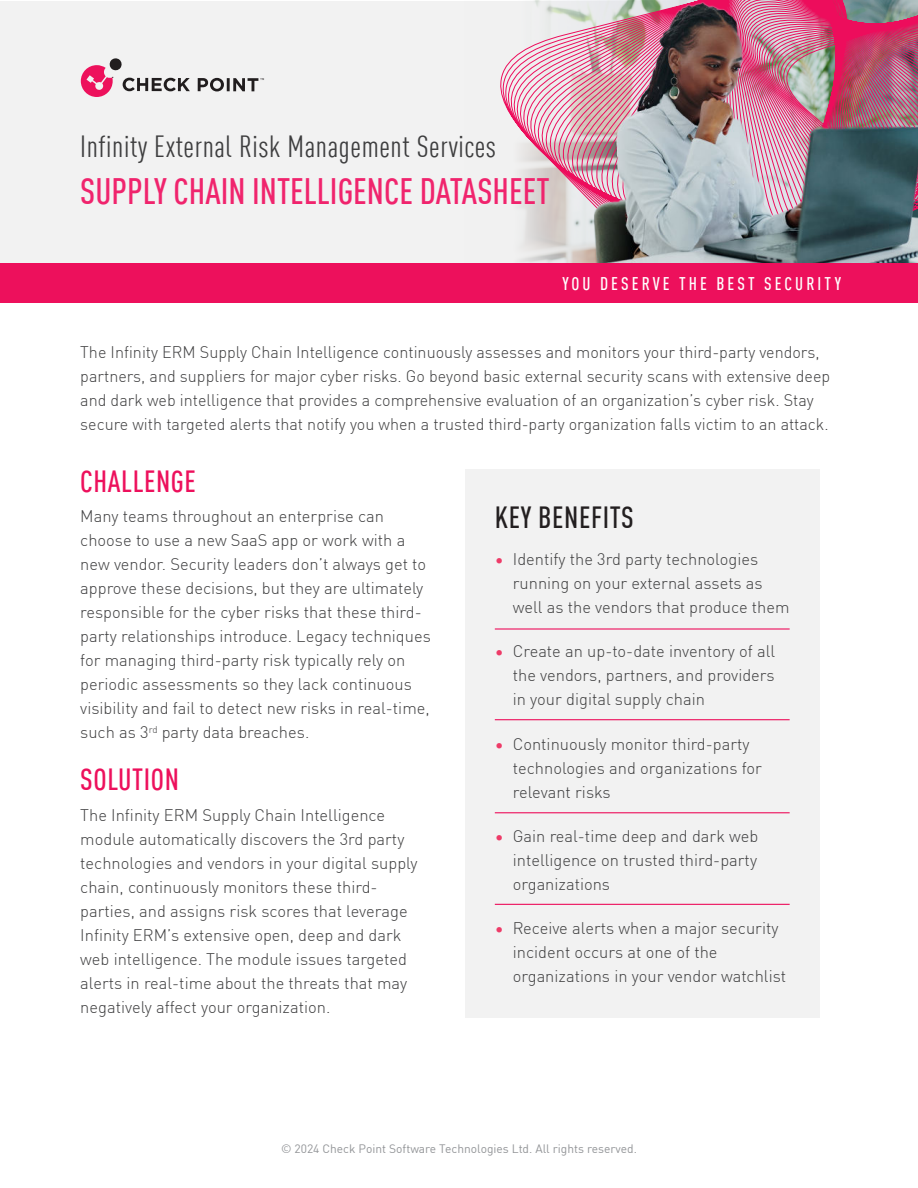
<style>
.page{position:relative;width:918px;height:1188px;background:#fff}
.page>*{position:absolute;margin:0;border:0;box-sizing:border-box;transform-origin:0 0}
.t1{font:500 condensed 36px "DIN Pro";color:#f0246d}
.t2{font:condensed 30px "DIN Pro";letter-spacing:.02em;color:#3e3e3f}
.t3{font:500 condensed 30px "DIN Pro";letter-spacing:.02em;color:#ed105c}
.t4{font:500 condensed 30px "DIN Pro";letter-spacing:.02em;color:#231f20}
.t5{font:500 condensed 18px "DIN Pro";letter-spacing:.17em;color:#fff}
.t6{font:300 16.5px/24px "DIN Pro";color:#3e3e3f}
.t7{font:12px "DIN Pro";color:#939598}
.s1{color:#ee3b68}
</style>
<div class="page">
<div style="left:0;top:1px;width:918px;height:301px;background:#f2f2f2"></div>
<img style="left:481px;top:0;width:437px;height:264px">
<div style="left:0;top:264px;width:918px;height:39px;background:#ed105c"></div>
<svg style="left:81px;top:58px;width:109px;height:39px"></svg>
<svg style="left:198px;top:78px;width:66px;height:13px"></svg>
<div style="left:465px;top:469px;width:355px;height:548px;background:#f2f2f2"></div>
<hr style="left:495px;top:628px;width:295px;height:2px;background:#ed105c">
<hr style="left:495px;top:904px;width:295px;height:1px;background:#ed105c">
<hr style="left:495px;top:719px;width:295px;height:1px;background:#ed105c">
<hr style="left:495px;top:812px;width:295px;height:1px;background:#ed105c">
<h2 class="t2" style="left:80px;top:135px;width:417px">Infinity External Risk Management Services</h2>
<h1 class="t1" style="left:80px;top:178px;width:471px">SUPPLY CHAIN INTELLIGENCE DATASHEET</h1>
<p class="t5" style="left:562px;top:277px;width:280px">YOU DESERVE THE BEST SECURITY</p>
<p class="t6" style="left:80px;top:339px;width:752px">The Infinity ERM Supply Chain Intelligence continuously assesses and monitors your third-party vendors, partners, and suppliers for major cyber risks. Go beyond basic external security scans with extensive deep and dark web intelligence that provides a comprehensive evaluation of an organization’s cyber risk. Stay secure with targeted alerts that notify you when a trusted third-party organization falls victim to an attack.</p>
<h2 class="t3" style="left:80px;top:470px;width:117px">CHALLENGE</h2>
<p class="t6" style="left:80px;top:503px;width:352px">Many teams throughout an enterprise can choose to use a new SaaS app or work with a new vendor. Security leaders don’t always get to approve these decisions, but they are ultimately responsible for the cyber risks that these third&shy;party relationships introduce. Legacy techniques for managing third-party risk typically rely on periodic assessments so they lack continuous visibility and fail to detect new risks in real-time, such as 3<sup>rd</sup> party data breaches.</p>
<h2 class="t3" style="left:80px;top:769px;width:100px">SOLUTION</h2>
<p class="t6" style="left:80px;top:802px;width:339px">The Infinity ERM Supply Chain Intelligence module automatically discovers the 3rd party technologies and vendors in your digital supply chain, continuously monitors these third&shy;parties, and assigns risk scores that leverage Infinity ERM’s extensive open, deep and dark web intelligence. The module issues targeted alerts in real-time about the threats that may negatively affect your organization.</p>
<h2 class="t4" style="left:495px;top:506px;width:141px">KEY BENEFITS</h2>
<p class="t6" style="left:513px;top:546px;width:278px;text-indent:-18px"><span class="s1">•</span> Identify the 3rd party technologies running on your external assets as well as the vendors that produce them</p>
<p class="t6" style="left:513px;top:638px;width:264px;text-align:justify;text-indent:-18px"><span class="s1">•</span> Create an up-to-date inventory of all the vendors, partners, and providers in your digital supply chain</p>
<p class="t6" style="left:513px;top:731px;width:251px;text-indent:-18px"><span class="s1">•</span> Continuously monitor third-party technologies and organizations for relevant risks</p>
<p class="t6" style="left:513px;top:823px;width:247px;text-align:justify;text-indent:-18px"><span class="s1">•</span> Gain real-time deep and dark web intelligence on trusted third-party organizations</p>
<p class="t6" style="left:513px;top:915px;width:275px;text-indent:-18px"><span class="s1">•</span> Receive alerts when a major security incident occurs at one of the organizations in your vendor watchlist</p>
<p class="t7" style="left:281px;top:1144px;width:357px">© 2024 Check Point Software Technologies Ltd. All rights reserved.</p>
</div>
